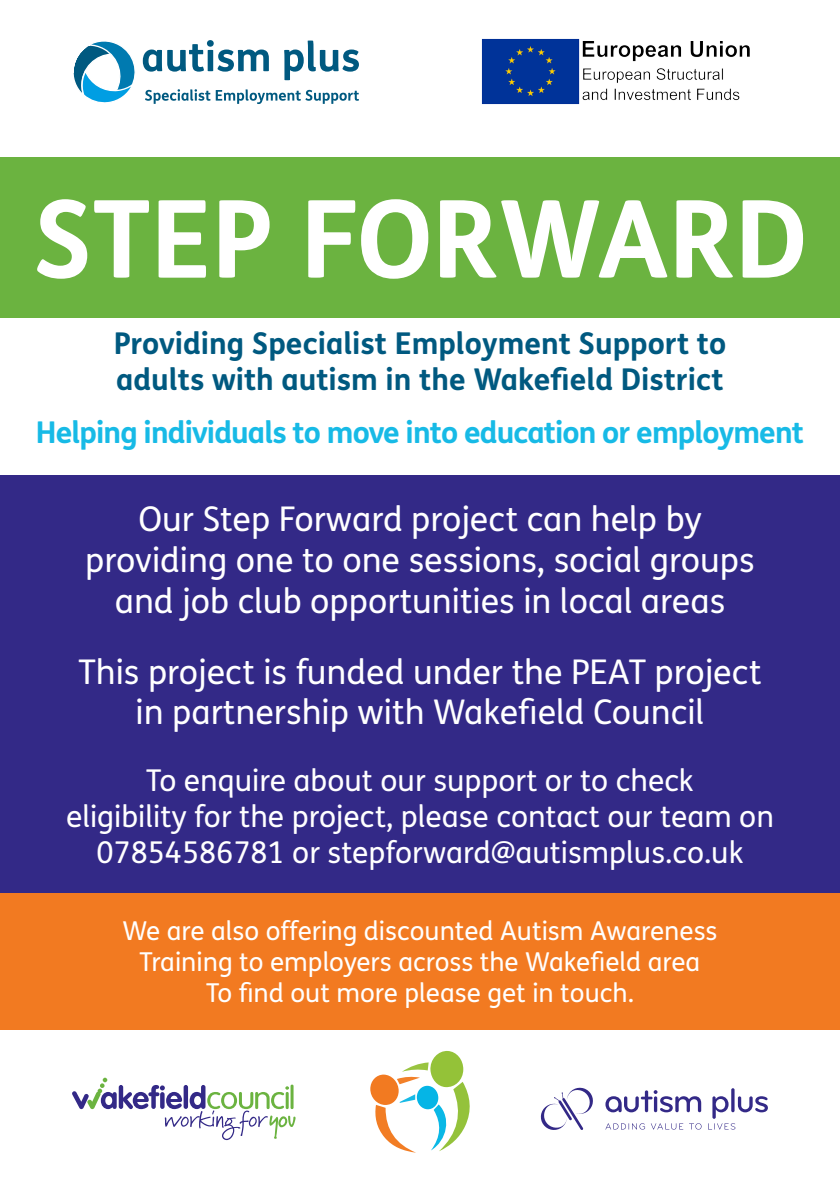
<style>
.page{position:relative;width:840px;height:1191px;background:#fff}
.page>*{position:absolute;margin:0;border:0;box-sizing:border-box;transform-origin:0 0}
.t1{font:700 107.4px "FS Me";color:#fff}
.t2{font:34px "FS Me";color:#fff}
.t3{font:30px "FS Me";color:#fff}
.t4{font:700 30px/36px "FS Me";color:#005980}
.t5{font:700 30px "FS Me";letter-spacing:-.03em;color:#17bae6}
.t6{font:26px "FS Me";color:#fff}
</style>
<div class="page">
<div style="left:0;top:157px;width:839px;height:160px;background:#6bb340"></div>
<div style="left:0;top:893px;width:839px;height:136px;background:#f27a21"></div>
<svg style="left:73px;top:40px;width:286px;height:64px"></svg>
<svg style="left:370px;top:1074px;width:28px;height:31px"></svg>
<svg style="left:374px;top:1051px;width:96px;height:101px"></svg>
<svg style="left:72px;top:1077px;width:223px;height:63px"></svg>
<hr style="left:290px;top:1084px;width:3px;height:25px;background:#6bb340">
<img style="left:481px;top:38px;width:269px;height:66px">
<div style="left:0;top:475px;width:839px;height:418px;background:#332987"></div>
<svg style="left:605px;top:1090px;width:95px;height:22px"></svg>
<svg style="left:730px;top:1088px;width:4px;height:24px"></svg>
<svg style="left:605px;top:1123px;width:39px;height:6px"></svg>
<svg style="left:650px;top:1123px;width:51px;height:6px"></svg>
<svg style="left:708px;top:1096px;width:59px;height:33px"></svg>
<svg style="left:540px;top:1087px;width:53px;height:43px"></svg>
<p class="t1" style="left:33px;top:156px;width:774px">STEP FORWARD</p>
<p class="t4" style="left:114px;top:324px;width:613px">Providing Specialist Employment Support to adults with autism in the Wakefield District</p>
<p class="t5" style="left:36px;top:409px;width:769px">Helping individuals to move into education or employment</p>
<p class="t2" style="left:138px;top:496px;width:564px">Our Step Forward project can help by</p>
<p class="t2" style="left:85px;top:537px;width:670px">providing one to one sessions, social groups</p>
<p class="t2" style="left:115px;top:577px;width:611px">and job club opportunities in local areas</p>
<p class="t2" style="left:78px;top:648px;width:684px">This project is funded under the PEAT project</p>
<p class="t2" style="left:135px;top:689px;width:570px">in partnership with Wakefield Council</p>
<p class="t3" style="left:146px;top:759px;width:548px">To enquire about our support or to check</p>
<p class="t3" style="left:66px;top:795px;width:709px">eligibility for the project, please contact our team on</p>
<p class="t3" style="left:96px;top:831px;width:648px">07854586781 or stepforward@autismplus.co.uk</p>
<p class="t6" style="left:122px;top:912px;width:596px">We are also offering discounted Autism Awareness</p>
<p class="t6" style="left:139px;top:944px;width:562px">Training to employers across the Wakefield area</p>
<p class="t6" style="left:206px;top:975px;width:429px">To find out more please get in touch.</p>
</div>
